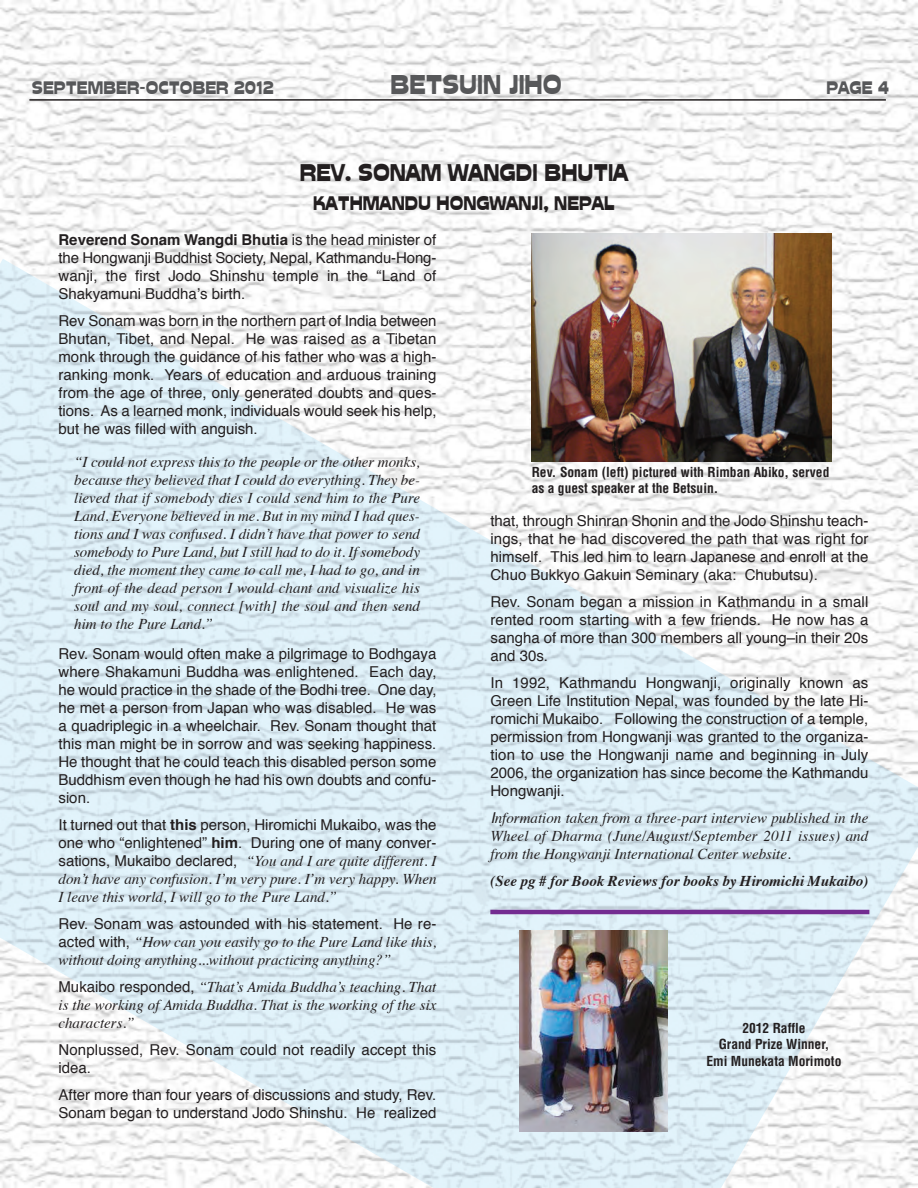
<style>
.page{position:relative;width:918px;height:1188px;background:#fff}
.page>*{position:absolute;margin:0;border:0;box-sizing:border-box;transform-origin:0 0}
.t1{font:27px "Cuckoo";color:#57585a}
.t2{font:24px "Cuckoo";color:#231f20}
.t3{font:19.5px "Cuckoo";color:#231f20}
.t4{font:18px "Cuckoo";color:#57585a}
.t5{font:15px/18px "Helvetica";color:#231f20;text-align:justify}
.t6{font:italic 15px/18px "Times";color:#231f20;text-align:justify}
.t7{font:italic 700 15px "Times";color:#231f20}
.t8{font:700 condensed 13.5px/16.2px "Helvetica";color:#231f20}
.s1{font-weight:700}
.s2{font-family:"Helvetica";font-style:normal}
.s3{font-family:"Helvetica"}
</style>
<div class="page">
<img style="left:0;top:0;width:918px;height:259px">
<img style="left:0;top:259px;width:918px;height:929px">
<div style="left:552px;top:712px;width:8px;height:5px;background:#d9eaf3"></div>
<hr style="left:29px;top:99px;width:857px;height:2px;background:#231f20">
<img style="left:531px;top:233px;width:301px;height:229px">
<hr style="left:490px;top:910px;width:379px;height:4px;background:#732c91">
<img style="left:520px;top:931px;width:148px;height:201px">
<p class="t4" style="left:32px;top:77px;width:243px">SEPTEMBER-OCTOBER 2012</p>
<h1 class="t1" style="left:391px;top:68px;width:173px">BETSUIN JIHO</h1>
<p class="t4" style="left:827px;top:77px;width:64px">PAGE 4</p>
<h2 class="t2" style="left:300px;top:158px;width:330px">REV. SONAM WANGDI BHUTIA</h2>
<h3 class="t3" style="left:313px;top:192px;width:303px">KATHMANDU HONGWANJI, NEPAL</h3>
<p class="t5" style="left:59px;top:232px;width:379px"><span class="s1">Reverend Sonam Wangdi Bhutia</span> is the head minister of the Hongwanji Buddhist Society, Nepal, Kathmandu-Hong&shy;wanji, the first Jodo Shinshu temple in the “Land of Shakyamuni Buddha’s birth.</p>
<p class="t5" style="left:59px;top:313px;width:380px">Rev Sonam was born in the northern part of India between Bhutan, Tibet, and Nepal. He was raised as a Tibetan monk through the guidance of his father who was a high&shy;ranking monk. Years of education and arduous training from the age of three, only generated doubts and ques&shy;tions. As a learned monk, individuals would seek his help, but he was filled with anguish.</p>
<p class="t6" style="left:74px;top:454px;width:347px">“I could not express this to the people or the other monks, because they believed that I could do everything. They be&shy;lieved that if somebody dies I could send him to the Pure Land. Everyone believed in me. But in my mind I had ques&shy;tions and I was confused. I didn’t have that power to send somebody to Pure Land, but I still had to do it. If somebody died, the moment they came to call me, I had to go, and in front of the dead person I would chant and visualize his soul and my soul, connect [with] the soul and then send him to the Pure Land.”</p>
<p class="t5" style="left:59px;top:646px;width:380px">Rev. Sonam would often make a pilgrimage to Bodhgaya where Shakamuni Buddha was enlightened. Each day, he would practice in the shade of the Bodhi tree. One day, he met a person from Japan who was disabled. He was a quadriplegic in a wheelchair. Rev. Sonam thought that this man might be in sorrow and was seeking happiness.<br>He thought that he could teach this disabled person some Buddhism even though he had his own doubts and confu&shy;sion.</p>
<p class="t5" style="left:59px;top:817px;width:379px">It turned out that <span class="s1">this</span> person, Hiromichi Mukaibo, was the one who “enlightened” <span class="s1">him</span>. During one of many conver-</p>
<p class="t6" style="left:59px;top:853px;width:380px"><span class="s2">sations, Mukaibo declared,</span> “You and I are quite different. I don’t have any confusion. I’m very pure. I’m very happy. When I leave this world, I will go to the Pure Land.”</p>
<p class="t5" style="left:59px;top:916px;width:379px">Rev. Sonam was astounded with his statement. He re-</p>
<p class="t6" style="left:59px;top:934px;width:380px"><span class="s2">acted with,</span> “How can you easily go to the Pure Land like this, without doing anything...without practicing anything?”</p>
<p class="t6" style="left:59px;top:979px;width:380px"><span class="s2">Mukaibo responded,</span> “That’s Amida Buddha’s teaching. That is the working of Amida Buddha. That is the working of the six characters.”</p>
<p class="t5" style="left:59px;top:1042px;width:379px">Nonplussed, Rev. Sonam could not readily accept this idea.</p>
<p class="t5" style="left:59px;top:1087px;width:379px">After more than four years of discussions and study, Rev.<br>Sonam began to understand Jodo Shinshu. He realized</p>
<p class="t8" style="left:532px;top:465px;width:299px">Rev. Sonam (left) pictured with Rimban Abiko, served as a guest speaker at the Betsuin.</p>
<p class="t5" style="left:491px;top:513px;width:380px">that, through Shinran Shonin and the Jodo Shinshu teach&shy;ings, that he had discovered the path that was right for himself. This led him to learn Japanese and enroll at the Chuo Bukkyo Gakuin Seminary (aka: Chubutsu).</p>
<p class="t5" style="left:491px;top:594px;width:379px">Rev. Sonam began a mission in Kathmandu in a small rented room starting with a few friends. He now has a sangha of more than 300 members all young–in their 20s and 30s.</p>
<p class="t5" style="left:491px;top:675px;width:379px">In 1992, Kathmandu Hongwanji, originally known as Green Life Institution Nepal, was founded by the late Hi&shy;romichi Mukaibo. Following the construction of a temple, permission from Hongwanji was granted to the organiza&shy;tion to use the Hongwanji name and beginning in July 2006, the organization has since become the Kathmandu Hongwanji.</p>
<p class="t6" style="left:491px;top:811px;width:379px"><span class="s3">I</span>nformation taken from a three-part interview published in the Wheel of Dharma (June/August/September 2011 issues) and from the Hongwanji International Center website.</p>
<p class="t7" style="left:491px;top:875px;width:379px">(See pg # for Book Reviews for books by Hiromichi Mukaibo)</p>
<p class="t8" style="left:707px;top:1021px;width:136px;text-align:center">2012 Raffle<br>Grand Prize Winner,<br>Emi Munekata Morimoto</p>
</div>
